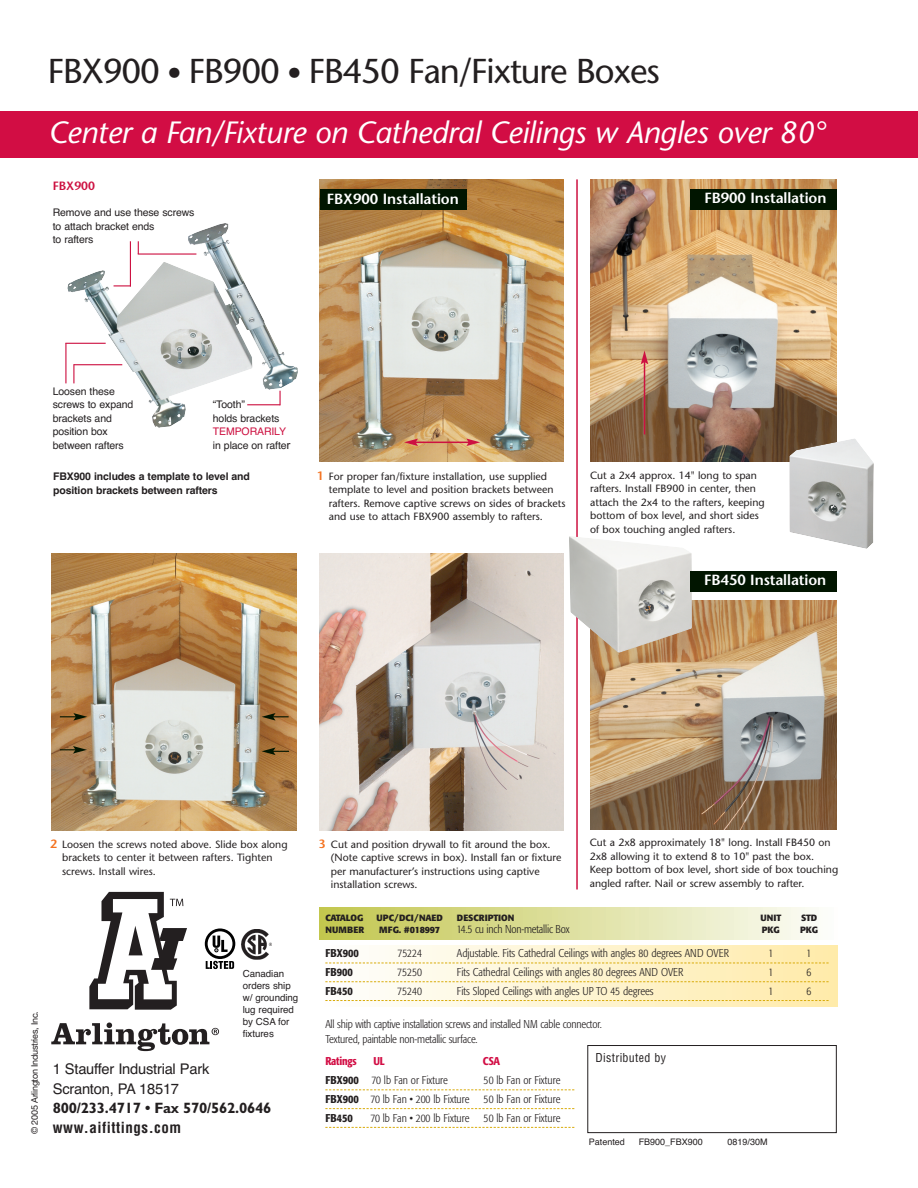
<style>
.page{position:relative;width:918px;height:1188px;background:#fff}
.page>*{position:absolute;margin:0;border:0;box-sizing:border-box;transform-origin:0 0}
.t1{font:34.5px "Stone Sans";letter-spacing:-.035em;color:#231f20}
.t2{font:italic 30.75px "Stone Sans";letter-spacing:-.01em;color:#fff}
.t3{font:700 15px "Gill Sans";letter-spacing:-.015em;color:#231f20}
.t4{font:700 condensed 15px "Helvetica";letter-spacing:.035em;color:#231f20}
.t5{font:600 14.7px "Stone Sans";letter-spacing:-.005em;color:#fff}
.t6{font:14.7px/19.5px "Helvetica";letter-spacing:-.015em;color:#231f20}
.t7{font:condensed 12px "Helvetica";letter-spacing:.025em;color:#231f20}
.t8{font:600 12px "Stone Sans";letter-spacing:-.005em;color:#cd1141}
.t9{font:300 condensed 11.25px/15px "Formata";color:#231f20}
.t10{font:500 condensed 11.25px "Formata";color:#231f20}
.t11{font:500 condensed 11.25px "Formata";letter-spacing:-.015em;color:#d20d44}
.t12{font:10.5px/13.5px "Stone Sans";color:#231f20}
.t13{font:10.5px/13.5px "Helvetica";letter-spacing:-.01em;color:#231f20}
.t14{font:700 10.5px/13.5px "Helvetica";letter-spacing:-.01em;color:#231f20}
.t15{font:9.75px/12px "Helvetica";letter-spacing:-.005em;color:#231f20}
.t16{font:700 9px "Formata";letter-spacing:.005em;color:#231f20}
.t17{font:9px "Helvetica Neue";letter-spacing:-.03em;color:#231f20}
.t18{font:9px "Helvetica";color:#231f20}
.t19{font:700 9px "Formata";letter-spacing:-.015em;color:#231f20}
.t20{font:700 9px "Formata";letter-spacing:-.025em;color:#231f20}
.s1{font-size:29.25px}
.s2{color:#cd1141}
.s3{font-family:"Stone Sans";font-size:11.7px}
.s4{font-weight:600;font-size:12px;color:#f47321}
.s5{font-weight:500}
</style>
<div class="page">
<div style="left:320px;top:945px;width:517px;height:62px;background:linear-gradient(to right,#fefefd,#ffeba8)"></div>
<div style="left:320px;top:907px;width:517px;height:33px;background:linear-gradient(to right,#c2c64e,#fcfdf9)"></div>
<svg style="left:325px;top:963px;width:504px;height:1px"></svg>
<svg style="left:325px;top:981px;width:504px;height:1px"></svg>
<svg style="left:325px;top:1000px;width:504px;height:1px"></svg>
<svg style="left:325px;top:1089px;width:250px;height:1px"></svg>
<svg style="left:325px;top:1108px;width:250px;height:1px"></svg>
<svg style="left:325px;top:1127px;width:250px;height:1px"></svg>
<div style="left:0;top:111px;width:918px;height:46px;background:#d20d44"></div>
<svg style="left:51px;top:1023px;width:168px;height:28px"></svg>
<svg style="left:89px;top:892px;width:98px;height:118px"></svg>
<img style="left:241px;top:930px;width:30px;height:30px">
<svg style="left:205px;top:928px;width:30px;height:41px"></svg>
<svg style="left:138px;top:241px;width:1px;height:12px"></svg>
<hr style="left:138px;top:253px;width:58px;height:2px;background:#cd1141">
<img style="left:145px;top:251px;width:153px;height:177px">
<hr style="left:130px;top:241px;width:1px;height:45px;background:#cd1141">
<svg style="left:114px;top:285px;width:16px;height:1px"></svg>
<svg style="left:279px;top:391px;width:2px;height:14px"></svg>
<svg style="left:73px;top:364px;width:1px;height:19px"></svg>
<hr style="left:74px;top:364px;width:48px;height:1px;background:#cd1141">
<hr style="left:65px;top:343px;width:41px;height:1px;background:#cd1141">
<hr style="left:65px;top:343px;width:1px;height:40px;background:#cd1141">
<hr style="left:247px;top:404px;width:33px;height:1px;background:#cd1141">
<img style="left:320px;top:179px;width:244px;height:282px">
<img style="left:52px;top:553px;width:244px;height:277px">
<hr style="left:415px;top:442px;width:54px;height:1px;background:#cd1141">
<svg style="left:404px;top:439px;width:14px;height:7px"></svg>
<svg style="left:466px;top:439px;width:14px;height:7px"></svg>
<svg style="left:60px;top:713px;width:27px;height:8px"></svg>
<svg style="left:60px;top:746px;width:27px;height:8px"></svg>
<svg style="left:262px;top:713px;width:27px;height:8px"></svg>
<svg style="left:262px;top:748px;width:27px;height:7px"></svg>
<img style="left:590px;top:179px;width:247px;height:282px">
<hr style="left:576px;top:179px;width:2px;height:711px;background:#cd1141">
<img style="left:591px;top:601px;width:246px;height:229px">
<img style="left:789px;top:438px;width:85px;height:111px">
<hr style="left:644px;top:362px;width:1px;height:72px;background:#cd1141">
<svg style="left:641px;top:350px;width:7px;height:14px"></svg>
<img style="left:320px;top:553px;width:244px;height:277px">
<img style="left:569px;top:536px;width:123px;height:117px">
<div style="left:321px;top:189px;width:146px;height:21px;background:#011500"></div>
<div style="left:690px;top:189px;width:147px;height:20px;background:#011500"></div>
<div style="left:690px;top:572px;width:147px;height:20px;background:#011500"></div>
<div style="left:587px;top:1045px;width:250px;height:88px;border:1px solid #231f20"></div>
<h1 class="t1" style="left:48px;top:58px;width:614px">FBX900 <span class="s1">•</span> FB900 <span class="s1">•</span> FB450 Fan/Fixture Boxes</h1>
<h2 class="t2" style="left:48px;top:120px;width:779px">Center a Fan/Fixture on Cathedral Ceilings w Angles over 80°</h2>
<p class="t8" style="left:53px;top:181px;width:44px">FBX900</p>
<p class="t13" style="left:53px;top:206px;width:143px">Remove and use these screws to attach bracket ends<br>to rafters</p>
<h3 class="t5" style="left:327px;top:193px;width:134px">FBX900 Installation</h3>
<h3 class="t5" style="left:704px;top:192px;width:124px">FB900 Installation</h3>
<p class="t13" style="left:53px;top:384px;width:82px">Loosen these screws to expand brackets and position box between rafters</p>
<p class="t13" style="left:213px;top:398px;width:68px">“Tooth”<br>holds brackets</p>
<p class="t13" style="left:213px;top:425px;width:79px"><span class="s2">TEMPORARILY </span>in place on rafte<span class="s3">r</span></p>
<p class="t14" style="left:53px;top:470px;width:198px">FBX900 includes a template to level and position brackets between rafters</p>
<p class="t12" style="left:329px;top:470px;width:238px;text-indent:-12px"><span class="s4">1</span> For proper fan/fixture installation, use supplied template to level and position brackets between rafters. Remove captive screws on sides of brackets and use to attach FBX900 assembly to rafters.</p>
<p class="t12" style="left:590px;top:469px;width:176px">Cut a 2x4 approx. 14" long to span rafters. Install FB900 in center, then attach the 2x4 to the rafters, keeping bottom of box level, and short sides of box touching angled rafters.</p>
<h3 class="t5" style="left:704px;top:575px;width:124px">FB450 Installation</h3>
<p class="t12" style="left:62px;top:839px;width:227px;text-indent:-12px"><span class="s4">2</span> Loosen the screws noted above. Slide box along brackets to center it between rafters. Tighten screws. Install wires.</p>
<p class="t17" style="left:29px;top:1134px;width:124px;rotate:-90deg">© 2005 Arlington Industries, Inc.</p>
<p class="t15" style="left:243px;top:967px;width:57px">Canadian orders ship w/ grounding lug required by CSA for fixtures</p>
<h3 class="t6" style="left:53px;top:1060px;width:158px">1 Stauffer Industrial Park<br>Scranton, PA 18517</h3>
<h3 class="t3" style="left:53px;top:1100px;width:220px">800/233.4717 • Fax 570/562.0646</h3>
<h3 class="t4" style="left:53px;top:1119px;width:130px">www.aifittings.com</h3>
<p class="t12" style="left:331px;top:839px;width:232px;text-indent:-12px"><span class="s4">3</span> Cut and position drywall to fit around the box. (Note captive screws in box). Install fan or fixture per manufacturer’s instructions using captive installation screws.</p>
<p class="t12" style="left:590px;top:837px;width:250px">Cut a 2x8 approximately 18" long. Install FB450 on 2x8 allowing it to extend 8 to 10" past the box.<br>Keep bottom of box level, short side of box touching angled rafter. Nail or screw assembly to rafter.</p>
<p class="t20" style="left:325px;top:914px;width:40px">CATALOG</p>
<p class="t16" style="left:377px;top:914px;width:68px">UPC/DCI/NAED</p>
<p class="t16" style="left:457px;top:914px;width:59px">DESCRIPTION</p>
<p class="t16" style="left:760px;top:914px;width:22px">UNIT</p>
<p class="t16" style="left:801px;top:914px;width:18px">STD</p>
<p class="t16" style="left:325px;top:926px;width:40px">NUMBER</p>
<p class="t19" style="left:379px;top:926px;width:62px">MFG. #018997</p>
<p class="t9" style="left:457px;top:923px;width:114px">14.5 cu inch Non-metallic Box</p>
<p class="t16" style="left:762px;top:926px;width:20px">PKG</p>
<p class="t16" style="left:800px;top:926px;width:20px">PKG</p>
<p class="t10" style="left:325px;top:949px;width:35px">FBX900</p>
<p class="t9" style="left:397px;top:947px;width:26px">75224</p>
<p class="t9" style="left:457px;top:947px;width:273px">Adjustable. Fits Cathedral Ceilings with angles 80 degrees AND OVER</p>
<p class="t9" style="left:768px;top:947px;width:6px">1</p>
<p class="t9" style="left:807px;top:947px;width:6px">1</p>
<p class="t10" style="left:325px;top:968px;width:29px">FB900</p>
<p class="t9" style="left:397px;top:965px;width:26px">75250</p>
<p class="t9" style="left:457px;top:965px;width:228px">Fits Cathedral Ceilings with angles 80 degrees AND OVER</p>
<p class="t9" style="left:768px;top:965px;width:6px">1</p>
<p class="t9" style="left:807px;top:965px;width:6px">6</p>
<p class="t10" style="left:325px;top:986px;width:29px">FB450</p>
<p class="t9" style="left:397px;top:984px;width:26px">75240</p>
<p class="t9" style="left:457px;top:984px;width:198px">Fits Sloped Ceilings with angles UP TO 45 degrees</p>
<p class="t9" style="left:768px;top:984px;width:6px">1</p>
<p class="t9" style="left:807px;top:984px;width:6px">6</p>
<p class="t9" style="left:325px;top:1017px;width:278px">All ship with captive installation screws and installed NM cable connector.<br>Textured, paintable non-metallic surface.</p>
<p class="t11" style="left:325px;top:1057px;width:33px">Ratings</p>
<p class="t11" style="left:373px;top:1057px;width:13px">UL</p>
<p class="t11" style="left:483px;top:1057px;width:19px">CSA</p>
<p class="t9" style="left:325px;top:1074px;width:124px"><span class="s5">FBX900</span> 70 lb Fan or Fixture</p>
<p class="t9" style="left:484px;top:1074px;width:78px">50 lb Fan or Fixture</p>
<p class="t9" style="left:325px;top:1092px;width:146px"><span class="s5">FBX900</span> 70 lb Fan • 200 lb Fixture</p>
<p class="t9" style="left:484px;top:1092px;width:78px">50 lb Fan or Fixture</p>
<p class="t10" style="left:325px;top:1113px;width:29px">FB450</p>
<p class="t9" style="left:370px;top:1111px;width:101px">70 lb Fan • 200 lb Fixture</p>
<p class="t9" style="left:484px;top:1111px;width:78px">50 lb Fan or Fixture</p>
<p class="t7" style="left:596px;top:1051px;width:72px">Distributed by</p>
<p class="t18" style="left:589px;top:1137px;width:38px">Patented</p>
<p class="t18" style="left:639px;top:1137px;width:66px">FB900_FBX900</p>
<p class="t18" style="left:727px;top:1137px;width:42px">0819/30M</p>
</div>
